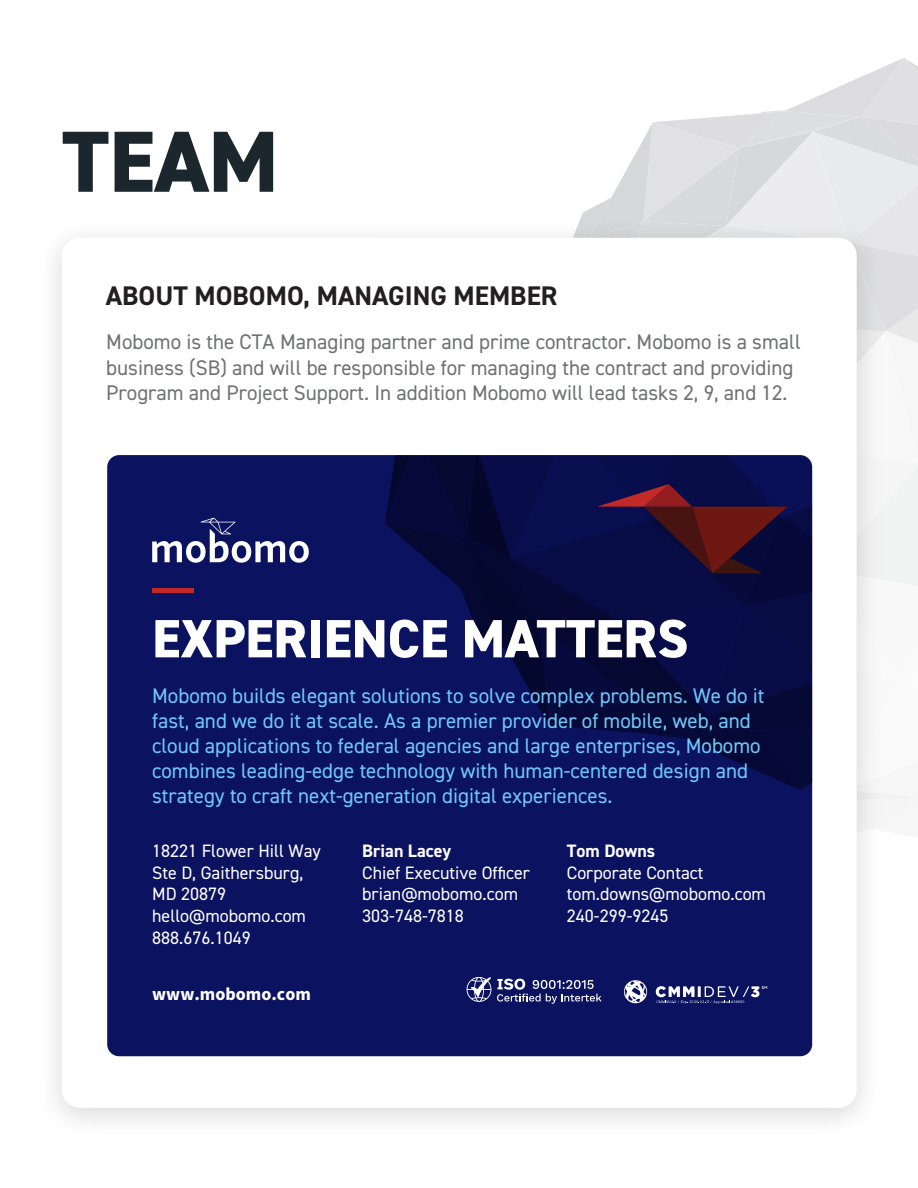
<style>
.page{position:relative;width:918px;height:1188px;background:#fff}
.page>*{position:absolute;margin:0;border:0;box-sizing:border-box;transform-origin:0 0}
.t1{font:800 87px "DIN2014";color:#1c262d}
.t2{font:800 54px "DIN2014";color:#fff}
.t3{font:700 27px "DIN2014";color:#231f20}
.t4{font:21.15px/25.2px "DIN2014";color:#70c8f9}
.t5{font:21.15px/25.2px "DIN2014";color:#707171}
.t6{font:18px/21.6px "DIN2014";color:#fff}
.t7{font:700 18px "DIN2014";color:#fff}
.t8{font:700 18px "Source Sans Pro";color:#fff}
</style>
<div class="page">
<div style="left:107px;top:455px;width:705px;height:601px;background:#0b1260;border-radius:12px"></div>
<svg style="left:377px;top:58px;width:541px;height:796px"></svg>
<svg style="left:152px;top:518px;width:157px;height:45px"></svg>
<div style="left:152px;top:588px;width:42px;height:5px;background:#c22827"></div>
<svg style="left:467px;top:977px;width:24px;height:25px"></svg>
<svg style="left:497px;top:979px;width:105px;height:25px"></svg>
<svg style="left:624px;top:980px;width:23px;height:23px"></svg>
<svg style="left:655px;top:986px;width:112px;height:18px"></svg>
<h1 class="t1" style="left:62px;top:104px;width:218px">TEAM</h1>
<p class="t3" style="left:106px;top:277px;width:453px">ABOUT MOBOMO, MANAGING MEMBER</p>
<p class="t5" style="left:106px;top:329px;width:696px">Mobomo is the CTA Managing partner and prime contractor. Mobomo is a small business (SB) and will be responsible for managing the contract and providing<br>Program and Project Support. In addition Mobomo will lead tasks 2, 9, and 12.</p>
<h2 class="t2" style="left:152px;top:603px;width:538px">EXPERIENCE MATTERS</h2>
<p class="t4" style="left:152px;top:682px;width:614px">Mobomo builds elegant solutions to solve complex problems. We do it fast, and we do it at scale. As a premier provider of mobile, web, and cloud applications to federal agencies and large enterprises, Mobomo combines leading-edge technology with human-centered design and strategy to craft next-generation digital experiences.</p>
<p class="t6" style="left:152px;top:840px;width:170px">18221 Flower Hill Way<br>Ste D, Gaithersburg,<br>MD 20879 hello@mobomo.com<br>888.676.1049</p>
<p class="t8" style="left:152px;top:981px;width:160px">www.mobomo.com</p>
<p class="t7" style="left:362px;top:839px;width:90px">Brian Lacey</p>
<p class="t6" style="left:362px;top:862px;width:169px">Chief Executive Officer brian@mobomo.com<br>303-748-7818</p>
<p class="t7" style="left:567px;top:839px;width:90px">Tom Downs</p>
<p class="t6" style="left:567px;top:862px;width:201px">Corporate Contact tom.downs@mobomo.com<br>240-299-9245</p>
</div>
